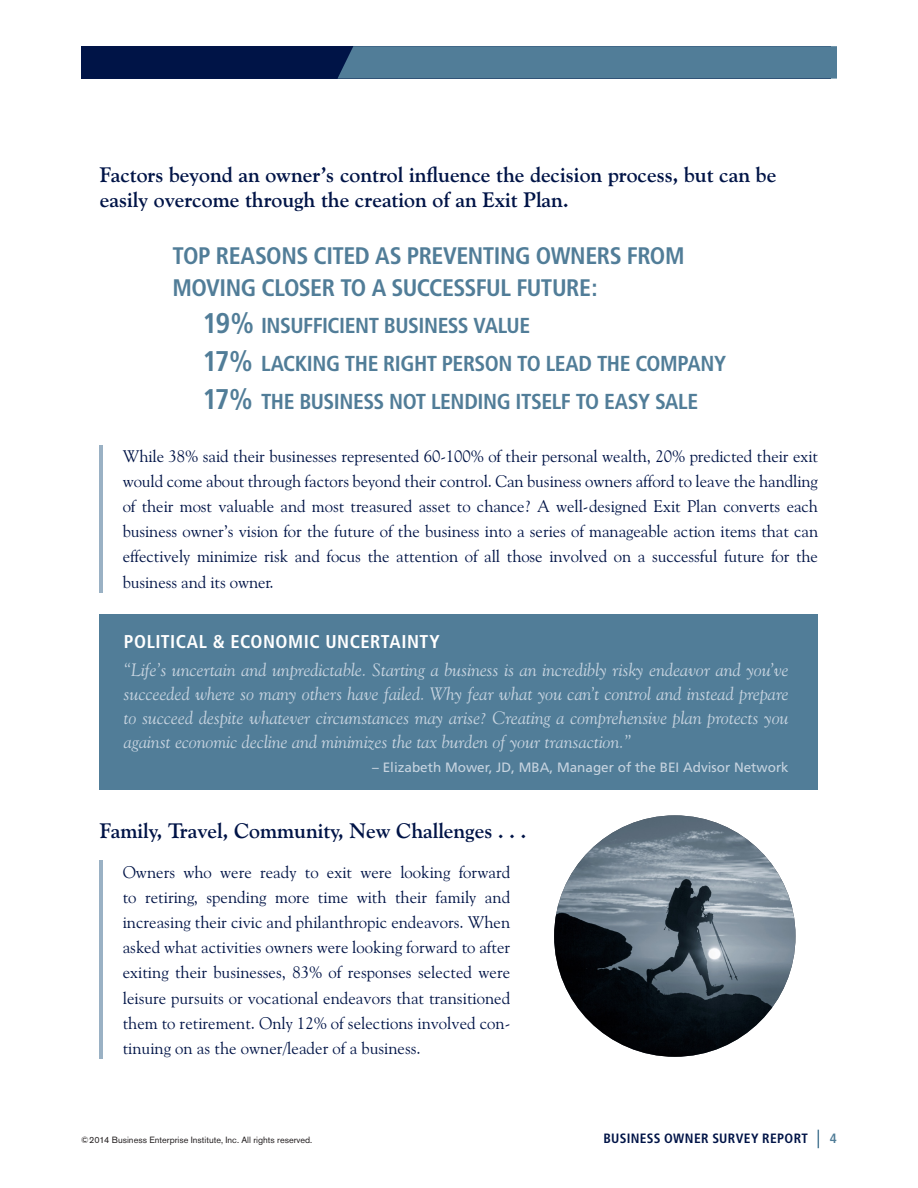
<style>
.page{position:relative;width:918px;height:1188px;background:#fff}
.page>*{position:absolute;margin:0;border:0;box-sizing:border-box;transform-origin:0 0}
.t1{font:700 condensed 24px/31.5px "Frutiger";letter-spacing:-.02em;color:#517d98}
.t2{font:700 condensed 21.6px "Frutiger";letter-spacing:-.02em;color:#517d98}
.t3{font:700 21px/25.2px "Goudy Old Style BT";color:#001447}
.t4{font:700 condensed 18.6px "Frutiger";letter-spacing:.025em;color:#fff}
.t5{font:italic 18px/24px "Goudy Old Style BT";color:#c7d4e0;text-align:justify}
.t6{font:16.8px/25.2px "Goudy Old Style BT";color:#001447;text-align:justify}
.t7{font:13.5px "Frutiger";color:#c7d4e0}
.t8{font:700 condensed 13.5px "Frutiger";letter-spacing:.025em;color:#001447}
.t9{font:700 condensed 13.5px "Frutiger";color:#517d98}
.t10{font:9px "Akzidenz Grotesk BE";color:#231f20}
.s1{font-size:28.5px}
</style>
<div class="page">
<div style="left:81px;top:46px;width:750px;height:33px;background:#001447"></div>
<svg style="left:338px;top:46px;width:499px;height:33px;background:#4e7995"></svg>
<hr style="left:100px;top:445px;width:3px;height:147px;background:#9ab1c4">
<div style="left:100px;top:614px;width:718px;height:176px;background:#517d98"></div>
<hr style="left:100px;top:860px;width:3px;height:199px;background:#9ab1c4">
<img style="left:554px;top:815px;width:242px;height:242px;border-radius:121px">
<svg style="left:818px;top:1130px;width:1px;height:18px"></svg>
<p class="t3" style="left:100px;top:162px;width:678px">Factors beyond an owner’s control influence the decision process, but can be easily overcome through the creation of an Exit Plan.</p>
<p class="t1" style="left:173px;top:240px;width:514px">TOP REASONS CITED AS PREVENTING OWNERS FROM<br>MOVING CLOSER TO A SUCCESSFUL FUTURE:</p>
<p class="t2" style="left:203px;top:313px;width:329px"><span class="s1">19%</span> INSUFFICIENT BUSINESS VALUE</p>
<p class="t2" style="left:203px;top:351px;width:525px"><span class="s1">17%</span> LACKING THE RIGHT PERSON TO LEAD THE COMPANY</p>
<p class="t2" style="left:203px;top:388px;width:497px"><span class="s1">17%</span> THE BUSINESS NOT LENDING ITSELF TO EASY SALE</p>
<p class="t6" style="left:123px;top:443px;width:697px">While 38% said their businesses represented 60-100% of their personal wealth, 20% predicted their exit would come about through factors beyond their control. Can business owners afford to leave the handling of their most valuable and most treasured asset to chance? A well-designed Exit Plan converts each business owner’s vision for the future of the business into a series of manageable action items that can effectively minimize risk and focus the attention of all those involved on a successful future for the business and its owner.</p>
<p class="t4" style="left:124px;top:631px;width:317px">POLITICAL &amp; ECONOMIC UNCERTAINTY</p>
<p class="t5" style="left:124px;top:658px;width:666px">“Life’s uncertain and unpredictable. Starting a business is an incredibly risky endeavor and you’ve succeeded where so many others have failed. Why fear what you can’t control and instead prepare to succeed despite whatever circumstances may arise? Creating a comprehensive plan protects you against economic decline and minimizes the tax burden of your transaction.”</p>
<p class="t7" style="left:372px;top:760px;width:418px">– Elizabeth Mower, JD, MBA, Manager of the BEI Advisor Network</p>
<p class="t3" style="left:100px;top:818px;width:428px">Family, Travel, Community, New Challenges . . .</p>
<p class="t6" style="left:123px;top:859px;width:389px">Owners who were ready to exit were looking forward to retiring, spending more time with their family and increasing their civic and philanthropic endeavors. When asked what activities owners were looking forward to after exiting their businesses, 83% of responses selected were leisure pursuits or vocational endeavors that transitioned them to retirement. Only 12% of selections involved con&shy;tinuing on as the owner/leader of a business.</p>
<p class="t10" style="left:81px;top:1135px;width:233px">©2014 Business Enterprise Institute, Inc. All rights reserved.</p>
<p class="t8" style="left:603px;top:1131px;width:206px">BUSINESS OWNER SURVEY REPORT</p>
<p class="t9" style="left:830px;top:1131px;width:9px">4</p>
</div>
